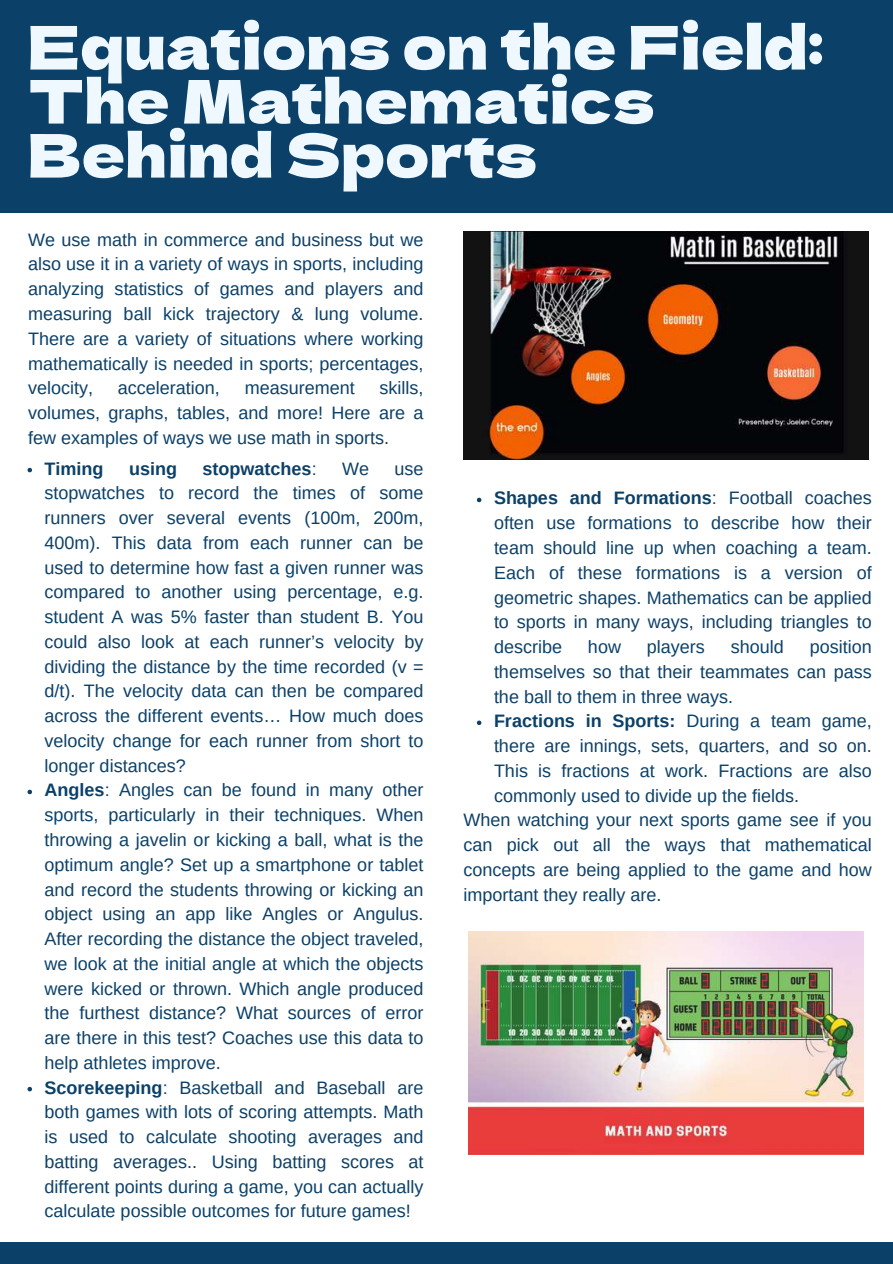
<style>
.page{position:relative;width:893px;height:1264px;background:#fff}
.page>*{position:absolute;margin:0;border:0;box-sizing:border-box;transform-origin:0 0}
.t1{font:60px/54px "Dela Gothic One";color:#eff8ff}
.t2{font:18px/24.8px "Arimo";color:#0b4068;text-align:justify}
.t3{font:700 18px "Arimo";color:#0b4068}
.s1{font-weight:400}
.s2{font-weight:700}
</style>
<div class="page">
<div style="left:0;top:0;width:892px;height:213px;background:#0b4068"></div>
<img style="left:463px;top:232px;width:405px;height:227px">
<img style="left:468px;top:931px;width:395px;height:223px">
<svg style="left:28px;top:468px;width:4px;height:4px"></svg>
<svg style="left:28px;top:789px;width:4px;height:5px"></svg>
<svg style="left:28px;top:1086px;width:4px;height:5px"></svg>
<svg style="left:477px;top:497px;width:4px;height:5px"></svg>
<svg style="left:477px;top:720px;width:4px;height:5px"></svg>
<div style="left:0;top:1241px;width:892px;height:22px;background:#0b4068"></div>
<h1 class="t1" style="left:28px;top:16px;width:797px">Equations on the Field:<br>The Mathematics<br>Behind Sports</h1>
<p class="t2" style="left:28px;top:227px;width:397px">We use math in commerce and business but we also use it in a variety of ways in sports, including analyzing statistics of games and players and measuring ball kick trajectory &amp; lung volume.<br>There are a variety of situations where working mathematically is needed in sports; percentages, velocity,</p>
<p class="t2" style="left:28px;top:375px;width:397px;text-indent:351px">skills, volumes, graphs, tables, and more! Here are a few examples of ways we use math in sports.</p>
<p class="t3" style="left:45px;top:458px;width:60px">Timing</p>
<p class="t3" style="left:129px;top:458px;width:49px">using</p>
<p class="t3" style="left:202px;top:458px;width:116px">stopwatches<span class="s1">:</span></p>
<p class="t2" style="left:342px;top:456px;width:28px">We</p>
<p class="t2" style="left:118px;top:375px;width:104px">acceleration,</p>
<p class="t2" style="left:245px;top:375px;width:112px">measurement</p>
<p class="t2" style="left:45px;top:456px;width:380px;text-align:left;text-indent:350px">use stopwatches to record the times of some runners over several events (100m, 200m, 400m). This data from each runner can be used to determine how fast a given runner was compared to another using percentage, e.g. student A was 5% faster than student B. You could also look at each runner’s velocity by dividing the distance by the time recorded (v = d/t). The velocity data can then be compared across the different events… How much does velocity change for each runner from short to longer distances?<br><span class="s2">Angles</span>: Angles can be found in many other sports, particularly in their techniques. When throwing a javelin or kicking a ball, what is the optimum angle? Set up a smartphone or tablet and record the students throwing or kicking an object using an app like Angles or Angulus.<br>After recording the distance the object traveled, we look at the initial angle at which the objects were kicked or thrown. Which angle produced the furthest distance? What sources of error are there in this test? Coaches use this data to help athletes improve.<br><span class="s2">Scorekeeping</span>: Basketball and Baseball are both games with lots of scoring attempts. Math is used to calculate shooting averages and batting averages.. Using batting scores at different points during a game, you can actually calculate possible outcomes for future games!</p>
<p class="t2" style="left:494px;top:486px;width:379px"><span class="s2">Shapes and Formations</span>: Football coaches often use formations to describe how their team should line up when coaching a team.<br>Each of these formations is a version of geometric shapes. Mathematics can be applied to sports in many ways, including triangles to describe</p>
<p class="t2" style="left:588px;top:634px;width:35px">how</p>
<p class="t2" style="left:647px;top:634px;width:60px">players</p>
<p class="t2" style="left:730px;top:634px;width:55px">should</p>
<p class="t2" style="left:809px;top:634px;width:64px">position</p>
<p class="t2" style="left:494px;top:659px;width:379px">themselves so that their teammates can pass</p>
<p class="t2" style="left:494px;top:684px;width:240px">the ball to them in three ways.</p>
<p class="t3" style="left:494px;top:711px;width:379px">Fractions in Sports: <span class="s1">During a team game,</span></p>
<p class="t2" style="left:494px;top:733px;width:379px">there are innings, sets, quarters, and so on.</p>
<p class="t2" style="left:494px;top:758px;width:379px">This is fractions at work. Fractions are also</p>
<p class="t2" style="left:494px;top:783px;width:306px">commonly used to divide up the fields.</p>
<p class="t2" style="left:463px;top:807px;width:410px">When watching your next sports game see if you</p>
<p class="t2" style="left:463px;top:832px;width:410px">can pick out all the ways that mathematical</p>
<p class="t2" style="left:463px;top:857px;width:410px">concepts are being applied to the game and how</p>
<p class="t2" style="left:463px;top:882px;width:199px">important they really are.</p>
</div>
